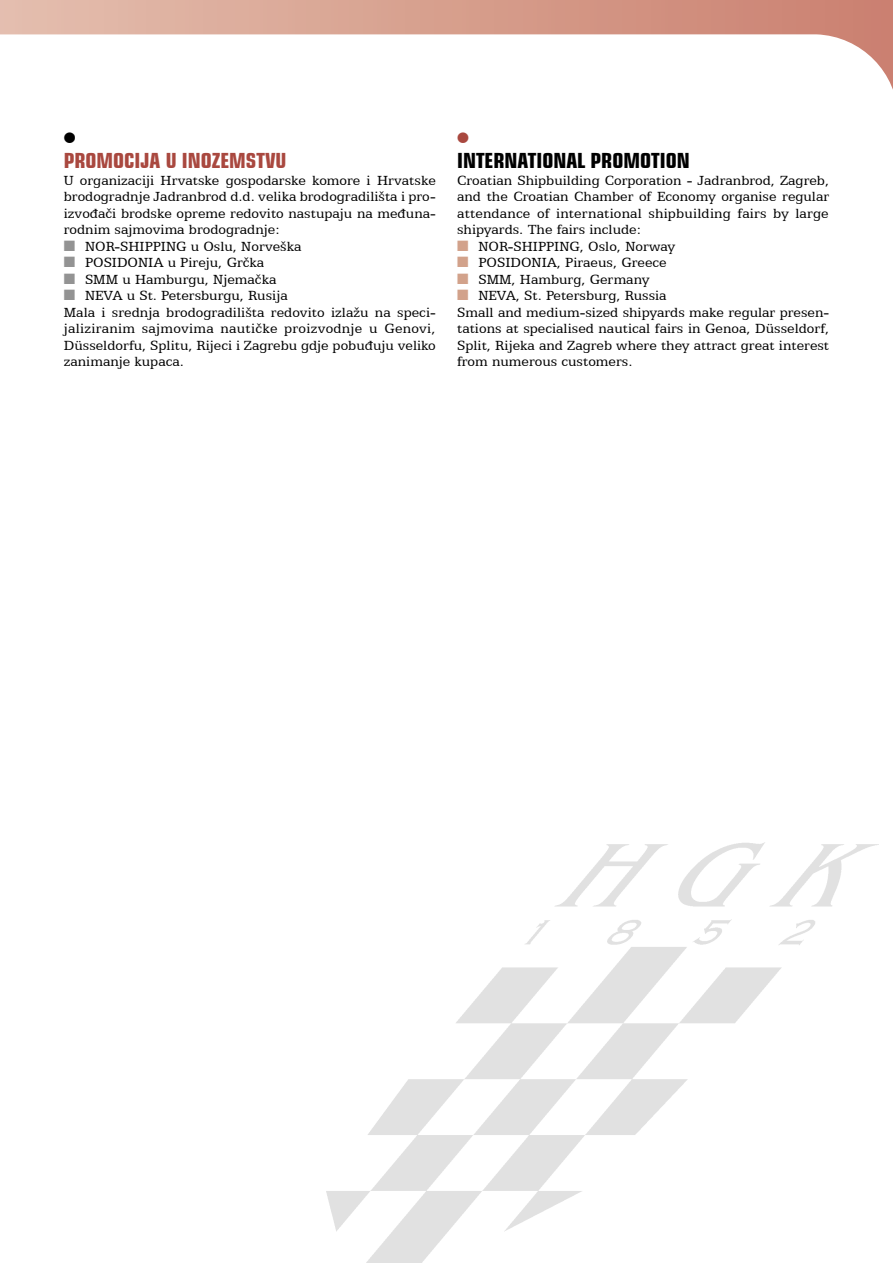
<style>
.page{position:relative;width:893px;height:1263px;background:#fff}
.page>*{position:absolute;margin:0;border:0;box-sizing:border-box;transform-origin:0 0}
.t1{font:700 condensed 21px "Square 721 BT";color:#000}
.t2{font:700 condensed 21px "Square 721 BT";color:#a9483f}
.t3{font:15px/16.5px "Egyptian 505 BT";color:#000;text-align:justify}
.t4{font:15px "Zapf Dingbats";color:#000}
.t5{font:15px "Zapf Dingbats";color:#a9483f}
.s1{color:#939393}
.s2{color:#d2a28b}
</style>
<div class="page">
<svg style="left:0;top:0;width:893px;height:90px"></svg>
<img style="left:327px;top:842px;width:551px;height:421px">
<p class="t4" style="left:64px;top:131px;width:13px">●</p>
<h1 class="t2" style="left:64px;top:148px;width:224px">PROMOCIJA U INOZEMSTVU</h1>
<p class="t3" style="left:64px;top:172px;width:374px">U organizaciji Hrvatske gospodarske komore i Hrvatske brodogradnje Jadranbrod d.d. velika brodogradilišta i pro&shy;izvođači brodske opreme redovito nastupaju na međuna&shy;rodnim sajmovima brodogradnje:</p>
<p class="t3" style="left:64px;top:238px;width:239px"><span class="s1">■</span> NOR-SHIPPING u Oslu, Norveška</p>
<p class="t3" style="left:64px;top:254px;width:202px"><span class="s1">■</span> POSIDONIA u Pireju, Grčka</p>
<p class="t3" style="left:64px;top:271px;width:214px"><span class="s1">■</span> SMM u Hamburgu, Njemačka</p>
<p class="t3" style="left:64px;top:287px;width:374px;text-align:left"><span class="s1">■</span> NEVA u St. Petersburgu, Rusija<br>Mala i srednja brodogradilišta redovito izlažu na speci&shy;jaliziranim sajmovima nautičke proizvodnje u Genovi, Düsseldorfu, Splitu, Rijeci i Zagrebu gdje pobuđuju veliko zanimanje kupaca.</p>
<p class="t5" style="left:457px;top:131px;width:13px">●</p>
<h1 class="t1" style="left:457px;top:148px;width:234px">INTERNATIONAL PROMOTION</h1>
<p class="t3" style="left:457px;top:172px;width:374px">Croatian Shipbuilding Corporation - Jadranbrod, Zagreb, and the Croatian Chamber of Economy organise regular attendance of international shipbuilding fairs by large shipyards. The fairs include:</p>
<p class="t3" style="left:457px;top:238px;width:220px"><span class="s2">■</span> NOR-SHIPPING, Oslo, Norway</p>
<p class="t3" style="left:457px;top:254px;width:211px"><span class="s2">■</span> POSIDONIA, Piraeus, Greece</p>
<p class="t3" style="left:457px;top:271px;width:194px"><span class="s2">■</span> SMM, Hamburg, Germany</p>
<p class="t3" style="left:457px;top:287px;width:374px;text-align:left"><span class="s2">■</span> NEVA, St. Petersburg, Russia<br>Small and medium-sized shipyards make regular presen&shy;tations at specialised nautical fairs in Genoa, Düsseldorf, Split, Rijeka and Zagreb where they attract great interest from numerous customers.</p>
</div>
